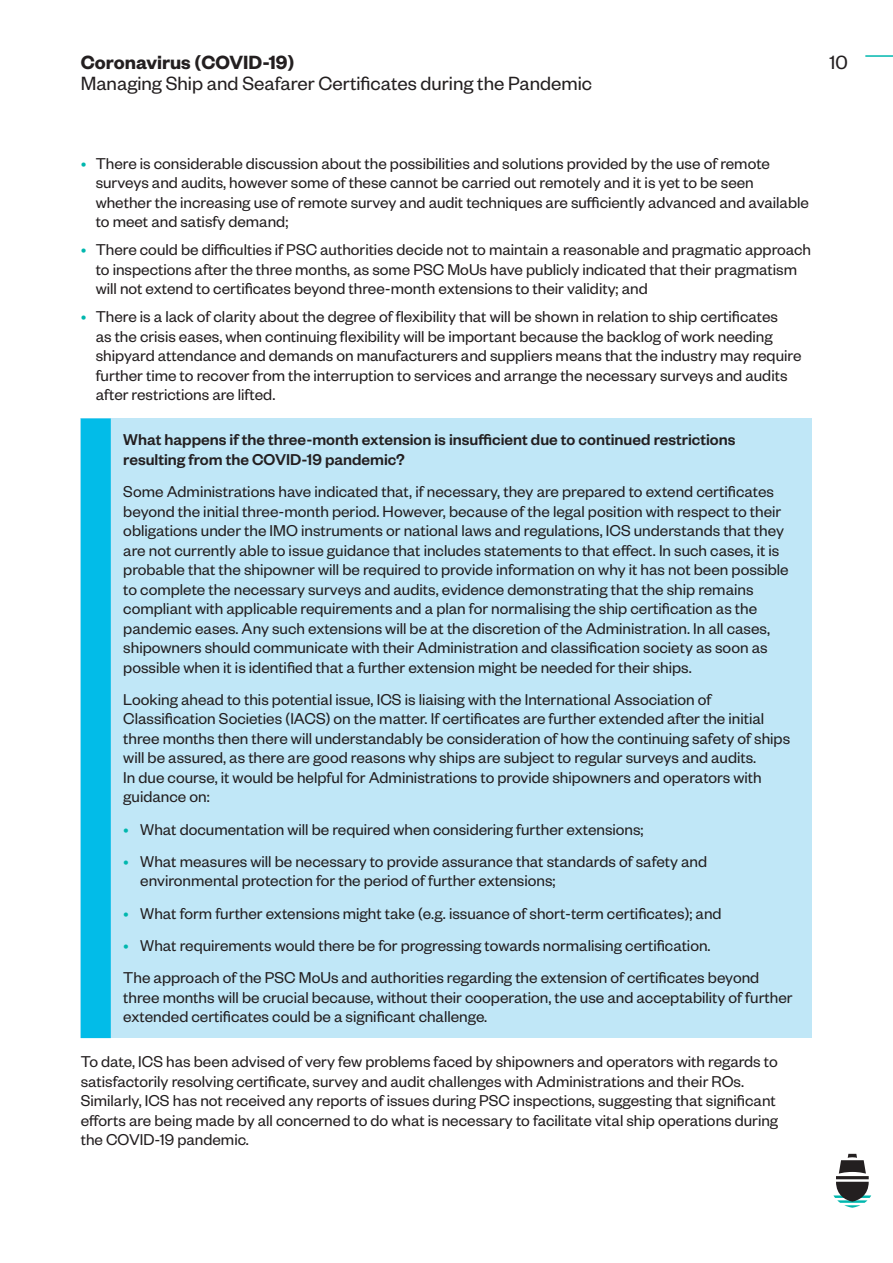
<style>
.page{position:relative;width:893px;height:1263px;background:#fff}
.page>*{position:absolute;margin:0;border:0;box-sizing:border-box;transform-origin:0 0}
.t1{font:21px "Founders Grotesk";color:#231f20}
.t2{font:600 21px "Founders Grotesk";color:#231f20}
.Text_in_blue_box{font:17.25px/19.5px "Founders Grotesk";color:#231f20}
.Text_in_blue_box-2{font:500 17.25px/19.5px "Founders Grotesk";color:#231f20}
.s1{color:#00b7ae}
</style>
<div class="page">
<hr style="left:865px;top:55px;width:28px;height:2px;background:#00b7ae">
<svg style="left:833px;top:1154px;width:38px;height:54px"></svg>
<div style="left:81px;top:418px;width:731px;height:620px;background:#c0e7f7"></div>
<div style="left:81px;top:418px;width:30px;height:620px;background:#02bce8"></div>
<p class="t2" style="left:81px;top:49px;width:215px">Coronavirus (COVID-19)</p>
<p class="t1" style="left:81px;top:70px;width:513px">Managing Ship and Seafarer Certificates during the Pandemic</p>
<p class="t1" style="left:829px;top:49px;width:20px">10</p>
<p class="Text_in_blue_box" style="left:96px;top:153px;width:715px;text-indent:-15px"><span class="s1">•</span> There is considerable discussion about the possibilities and solutions provided by the use of remote surveys and audits, however some of these cannot be carried out remotely and it is yet to be seen whether the increasing use of remote survey and audit techniques are sufficiently advanced and available to meet and satisfy demand;</p>
<p class="Text_in_blue_box" style="left:96px;top:239px;width:717px;text-indent:-15px"><span class="s1">•</span> There could be difficulties if PSC authorities decide not to maintain a reasonable and pragmatic approach to inspections after the three months, as some PSC MoUs have publicly indicated that their pragmatism will not extend to certificates beyond three-month extensions to their validity; and</p>
<p class="Text_in_blue_box" style="left:96px;top:306px;width:707px;text-indent:-15px"><span class="s1">•</span> There is a lack of clarity about the degree of flexibility that will be shown in relation to ship certificates<br>as the crisis eases, when continuing flexibility will be important because the backlog of work needing shipyard attendance and demands on manufacturers and suppliers means that the industry may require further time to recover from the interruption to services and arrange the necessary surveys and audits after restrictions are lifted.</p>
<p class="Text_in_blue_box-2" style="left:123px;top:429px;width:614px">What happens if the three-month extension is insufficient due to continued restrictions resulting from the COVID-19 pandemic?</p>
<p class="Text_in_blue_box" style="left:123px;top:481px;width:667px">Some Administrations have indicated that, if necessary, they are prepared to extend certificates beyond the initial three-month period. However, because of the legal position with respect to their obligations under the IMO instruments or national laws and regulations, ICS understands that they are not currently able to issue guidance that includes statements to that effect. In such cases, it is probable that the shipowner will be required to provide information on why it has not been possible to complete the necessary surveys and audits, evidence demonstrating that the ship remains compliant with applicable requirements and a plan for normalising the ship certification as the pandemic eases. Any such extensions will be at the discretion of the Administration. In all cases, shipowners should communicate with their Administration and classification society as soon as possible when it is identified that a further extension might be needed for their ships.</p>
<p class="Text_in_blue_box" style="left:123px;top:689px;width:668px">Looking ahead to this potential issue, ICS is liaising with the International Association of Classification Societies (IACS) on the matter. If certificates are further extended after the initial three months then there will understandably be consideration of how the continuing safety of ships will be assured, as there are good reasons why ships are subject to regular surveys and audits.<br>In due course, it would be helpful for Administrations to provide shipowners and operators with guidance on:</p>
<p class="Text_in_blue_box" style="left:123px;top:818px;width:522px"><span class="s1">•</span> What documentation will be required when considering further extensions;</p>
<p class="Text_in_blue_box" style="left:140px;top:851px;width:568px;text-indent:-17px"><span class="s1">•</span> What measures will be necessary to provide assurance that standards of safety and environmental protection for the period of further extensions;</p>
<p class="Text_in_blue_box" style="left:123px;top:902px;width:600px"><span class="s1">•</span> What form further extensions might take (e.g. issuance of short-term certificates); and</p>
<p class="Text_in_blue_box" style="left:123px;top:935px;width:589px"><span class="s1">•</span> What requirements would there be for progressing towards normalising certification.</p>
<p class="Text_in_blue_box" style="left:123px;top:967px;width:671px">The approach of the PSC MoUs and authorities regarding the extension of certificates beyond three months will be crucial because, without their cooperation, the use and acceptability of further extended certificates could be a significant challenge.</p>
<p class="Text_in_blue_box" style="left:81px;top:1051px;width:699px">To date, ICS has been advised of very few problems faced by shipowners and operators with regards to satisfactorily resolving certificate, survey and audit challenges with Administrations and their ROs.<br>Similarly, ICS has not received any reports of issues during PSC inspections, suggesting that significant efforts are being made by all concerned to do what is necessary to facilitate vital ship operations during the COVID-19 pandemic.</p>
</div>
